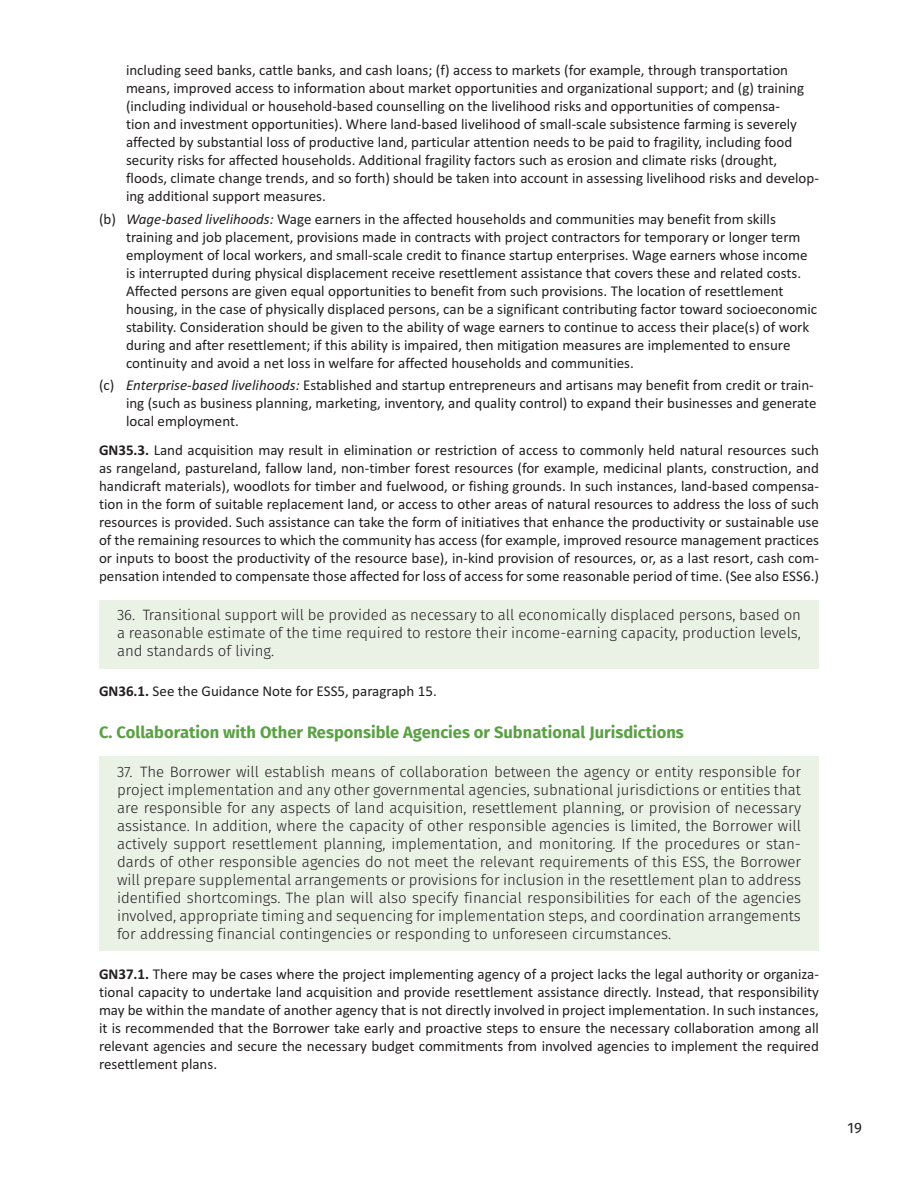
<style>
.page{position:relative;width:918px;height:1188px;background:#fff}
.page>*{position:absolute;margin:0;border:0;box-sizing:border-box;transform-origin:0 0}
.t1{font:700 16.5px "Fira Sans";color:#5aa144}
.t2{font:15px/18px "Calibri";color:#231f20}
.t3{font:300 15px/18px "Fira Sans";color:#231f20;text-align:justify}
.t4{font:15px "Fira Sans";color:#231f20}
.s1{font-style:italic}
.s2{font-weight:700}
</style>
<div class="page">
<div style="left:99px;top:600px;width:720px;height:69px;background:#eaf1e5"></div>
<div style="left:99px;top:756px;width:720px;height:195px;background:#eaf1e5"></div>
<p class="t2" style="left:126px;top:61px;width:695px">including seed banks, cattle banks, and cash loans; (f) access to markets (for example, through transportation means, improved access to information about market opportunities and organizational support; and (g) training (including individual or household-based counselling on the livelihood risks and opportunities of compensa-<br>tion and investment opportunities). Where land-based livelihood of small-scale subsistence farming is severely affected by substantial loss of productive land, particular attention needs to be paid to fragility, including food security risks for affected households. Additional fragility factors such as erosion and climate risks (drought, floods, climate change trends, and so forth) should be taken into account in assessing livelihood risks and develop&shy;ing additional support measures.</p>
<p class="t2" style="left:126px;top:210px;width:693px;text-indent:-27px">(b) <span class="s1">Wage-based livelihoods:</span> Wage earners in the affected households and communities may benefit from skills training and job placement, provisions made in contracts with project contractors for temporary or longer term employment of local workers, and small-scale credit to finance startup enterprises. Wage earners whose income is interrupted during physical displacement receive resettlement assistance that covers these and related costs.<br>Affected persons are given equal opportunities to benefit from such provisions. The location of resettlement housing, in the case of physically displaced persons, can be a significant contributing factor toward socioeconomic stability. Consideration should be given to the ability of wage earners to continue to access their place(s) of work during and after resettlement; if this ability is impaired, then mitigation measures are implemented to ensure continuity and avoid a net loss in welfare for affected households and communities.</p>
<p class="t2" style="left:126px;top:376px;width:692px;text-indent:-27px">(c) <span class="s1">Enterprise-based livelihoods:</span> Established and startup entrepreneurs and artisans may benefit from credit or train&shy;ing (such as business planning, marketing, inventory, and quality control) to expand their businesses and generate local employment.</p>
<p class="t2" style="left:99px;top:441px;width:722px;text-align:justify"><span class="s2">GN35.3.</span> Land acquisition may result in elimination or restriction of access to commonly held natural resources such as rangeland, pastureland, fallow land, non-timber forest resources (for example, medicinal plants, construction, and handicraft materials), woodlots for timber and fuelwood, or fishing grounds. In such instances, land-based compensa&shy;tion in the form of suitable replacement land, or access to other areas of natural resources to address the loss of such resources is provided. Such assistance can take the form of initiatives that enhance the productivity or sustainable use of the remaining resources to which the community has access (for example, improved resource management practices or inputs to boost the productivity of the resource base), in-kind provision of resources, or, as a last resort, cash com&shy;pensation intended to compensate those affected for loss of access for some reasonable period of time. (See also ESS6.)</p>
<p class="t3" style="left:117px;top:607px;width:686px">36. Transitional support will be provided as necessary to all economically displaced persons, based on a reasonable estimate of the time required to restore their income-earning capacity, production levels, and standards of living.</p>
<p class="t2" style="left:99px;top:682px;width:339px"><span class="s2">GN36.1.</span> See the Guidance Note for ESS5, paragraph 15.</p>
<p class="t1" style="left:99px;top:721px;width:586px">C. Collaboration with Other Responsible Agencies or Subnational Jurisdictions</p>
<p class="t3" style="left:117px;top:764px;width:686px">37. The Borrower will establish means of collaboration between the agency or entity responsible for project implementation and any other governmental agencies, subnational jurisdictions or entities that are responsible for any aspects of land acquisition, resettlement planning, or provision of necessary assistance. In addition, where the capacity of other responsible agencies is limited, the Borrower will actively support resettlement planning, implementation, and monitoring. If the procedures or stan&shy;dards of other responsible agencies do not meet the relevant requirements of this ESS, the Borrower will prepare supplemental arrangements or provisions for inclusion in the resettlement plan to address identified shortcomings. The plan will also specify financial responsibilities for each of the agencies involved, appropriate timing and sequencing for implementation steps, and coordination arrangements for addressing financial contingencies or responding to unforeseen circumstances.</p>
<p class="t2" style="left:99px;top:965px;width:722px;text-align:justify"><span class="s2">GN37.1.</span> There may be cases where the project implementing agency of a project lacks the legal authority or organiza&shy;tional capacity to undertake land acquisition and provide resettlement assistance directly. Instead, that responsibility may be within the mandate of another agency that is not directly involved in project implementation. In such instances, it is recommended that the Borrower take early and proactive steps to ensure the necessary collaboration among all relevant agencies and secure the necessary budget commitments from involved agencies to implement the required resettlement plans.</p>
<p class="t4" style="left:848px;top:1118px;width:16px">19</p>
</div>
